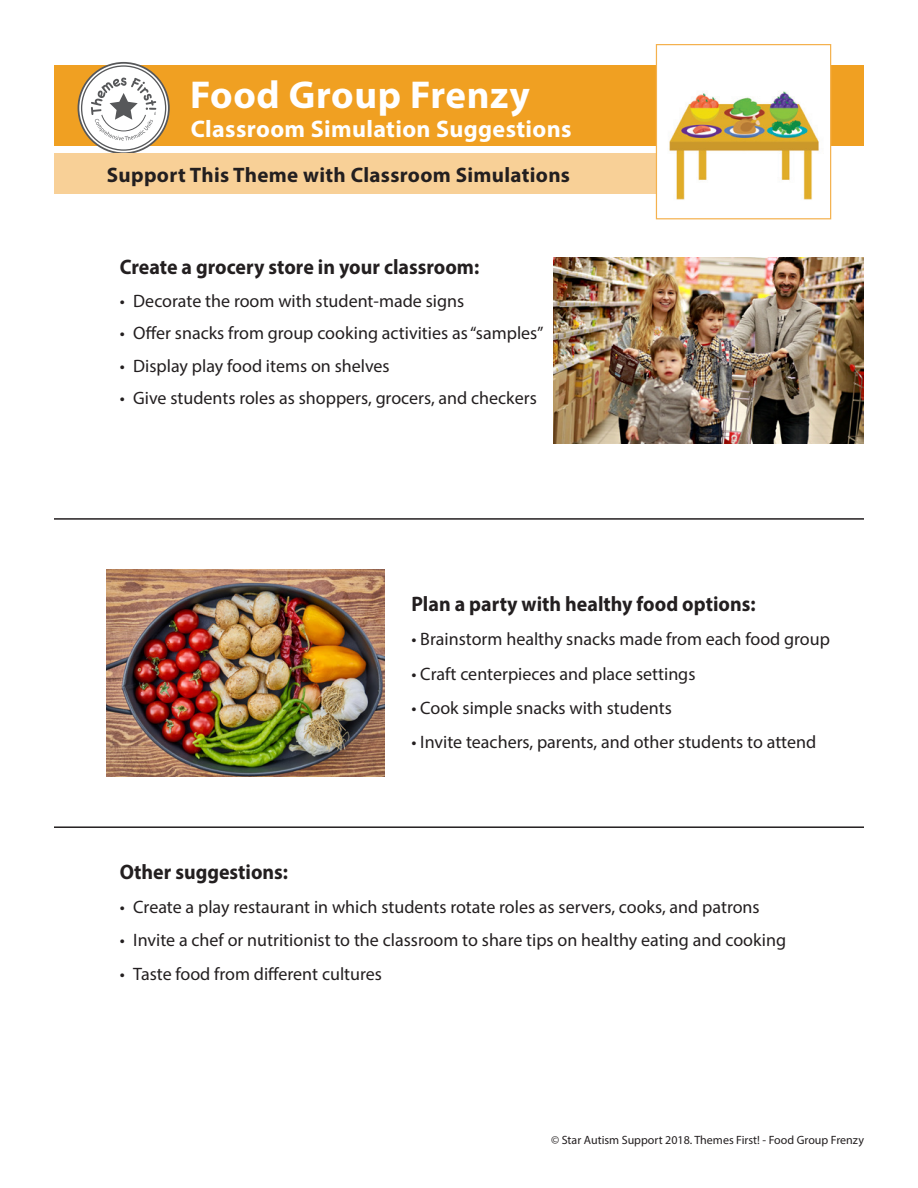
<style>
.page{position:relative;width:918px;height:1188px;background:#fff}
.page>*{position:absolute;margin:0;border:0;box-sizing:border-box;transform-origin:0 0}
.t1{font:700 39px "Myriad Pro";letter-spacing:.015em;color:#fff}
.t2{font:700 24px "Myriad Pro";letter-spacing:.015em;color:#fff}
.t3{font:700 21px "Myriad Pro";color:#231f20;scale:.95 1}
.t4{font:700 21px "Myriad Pro";color:#231f20}
.t5{font:18px "Myriad Pro";color:#231f20}
.t6{font:12px "Myriad Pro";color:#231f20}
</style>
<div class="page">
<div style="left:54px;top:65px;width:810px;height:81px;background:#f0a022"></div>
<svg style="left:78px;top:63px;width:91px;height:90px;background:#d9d9da"></svg>
<div style="left:78px;top:62px;width:92px;height:92px;border:2px solid #57585a;border-radius:50%"></div>
<svg style="left:91px;top:78px;width:65px;height:63px;background:#dadbdb"></svg>
<div style="left:54px;top:153px;width:754px;height:41px;background:#f8d097"></div>
<img style="left:658px;top:65px;width:171px;height:135px">
<div style="left:656px;top:44px;width:175px;height:175px;border:1px solid #f4b14e"></div>
<img style="left:554px;top:257px;width:310px;height:186px">
<img style="left:107px;top:569px;width:277px;height:208px">
<hr style="left:54px;top:518px;width:810px;height:2px;background:#231f20">
<hr style="left:54px;top:826px;width:810px;height:2px;background:#231f20">
<h1 class="t1" style="left:190px;top:69px;width:341px">Food Group Frenzy</h1>
<h2 class="t2" style="left:191px;top:113px;width:382px">Classroom Simulation Suggestions</h2>
<p class="t4" style="left:107px;top:161px;width:465px">Support This Theme with Classroom Simulations</p>
<p class="t3" style="left:120px;top:254px;width:380px">Create a grocery store in your classroom:</p>
<p class="t5" style="left:120px;top:290px;width:346px">• Decorate the room with student-made signs</p>
<p class="t5" style="left:120px;top:322px;width:425px">• Offer snacks from group cooking activities as “samples”</p>
<p class="t5" style="left:120px;top:354px;width:271px">• Display play food items on shelves</p>
<p class="t5" style="left:120px;top:387px;width:419px">• Give students roles as shoppers, grocers, and checkers</p>
<p class="t3" style="left:411px;top:590px;width:364px">Plan a party with healthy food options:</p>
<p class="t5" style="left:411px;top:628px;width:420px">• Brainstorm healthy snacks made from each food group</p>
<p class="t5" style="left:411px;top:662px;width:286px">• Craft centerpieces and place settings</p>
<p class="t5" style="left:411px;top:697px;width:262px">• Cook simple snacks with students</p>
<p class="t5" style="left:411px;top:731px;width:406px">• Invite teachers, parents, and other students to attend</p>
<p class="t3" style="left:120px;top:858px;width:179px">Other suggestions:</p>
<p class="t5" style="left:120px;top:895px;width:641px">• Create a play restaurant in which students rotate roles as servers, cooks, and patrons</p>
<p class="t5" style="left:120px;top:929px;width:668px">• Invite a chef or nutritionist to the classroom to share tips on healthy eating and cooking</p>
<p class="t5" style="left:120px;top:963px;width:264px">• Taste food from different cultures</p>
<p class="t6" style="left:551px;top:1132px;width:314px">© Star Autism Support 2018. Themes First! - Food Group Frenzy</p>
</div>
